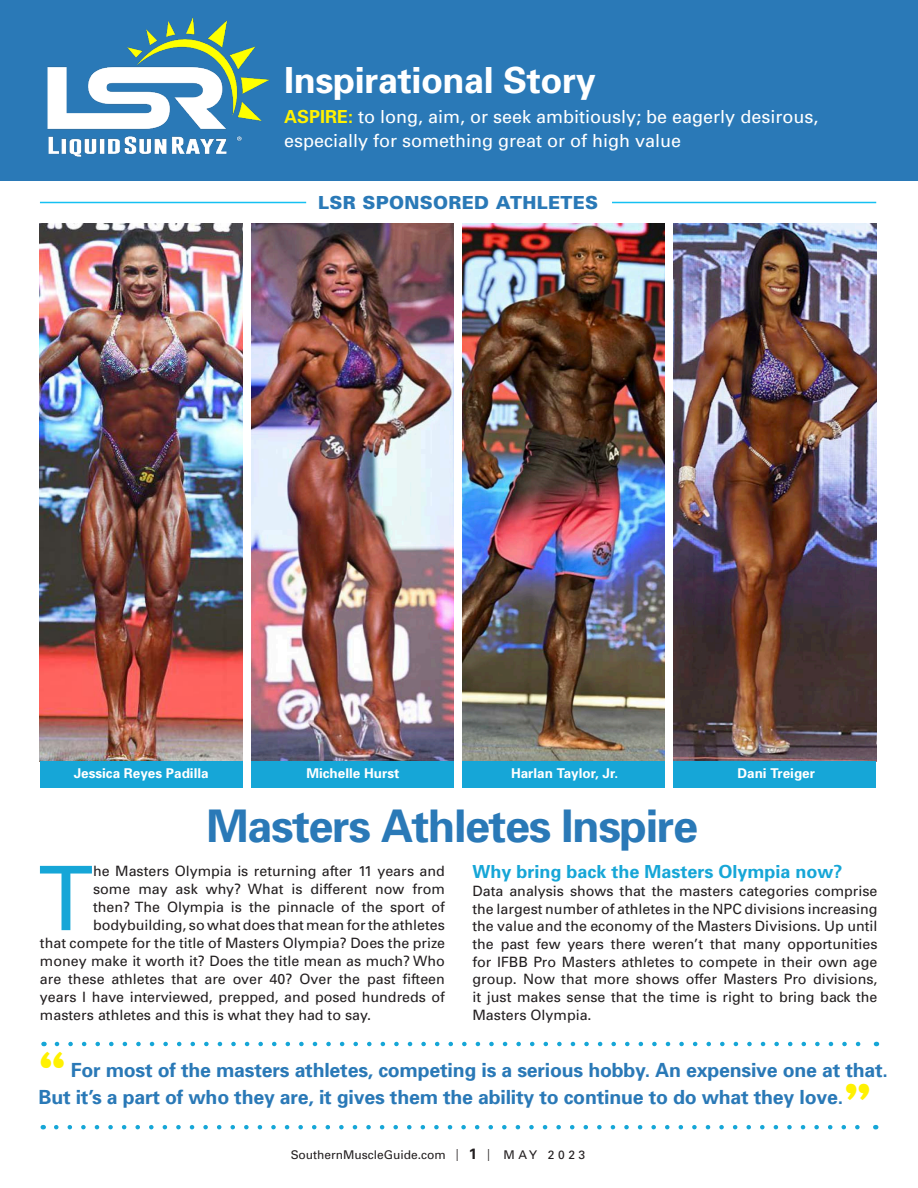
<style>
.page{position:relative;width:918px;height:1188px;background:#fff}
.page>*{position:absolute;margin:0;border:0;box-sizing:border-box;transform-origin:0 0}
.Body_Copy{font:89.1px "Univers";color:#16a6d7}
.t1{font:49.5px "Billboard";color:#fff101}
.Body_Copy-2{font:700 45px "Univers";letter-spacing:-.03em;color:#2a79b7}
.Headline{font:700 36px "Univers";letter-spacing:-.01em;color:#fff}
.t2{font:700 19.5px/27px "Univers";letter-spacing:-.01em;color:#2a79b7}
.Directory_Sub{font:18px/24px "Univers";color:#fff}
.Body_Copy-3{font:700 18px "Univers";color:#16a6d7}
.t3{font:900 18px "Univers";letter-spacing:.02em;color:#2a79b7}
.Body_Copy-4{font:14.25px/17.7px "Univers";color:#231f20;text-align:justify}
.t4{font:700 13.5px "Univers";color:#fff}
.t5{font:12px "Univers";color:#231f20}
.s1{font-weight:700;color:#fff101}
.s2{font-stretch:condensed}
.s3{font-weight:700;font-size:15px}
</style>
<div class="page">
<div style="left:0;top:0;width:918px;height:180px;background:#2a79b7"></div>
<img style="left:47px;top:17px;width:223px;height:140px">
<svg style="left:57px;top:1042px;width:804px;height:4px"></svg>
<svg style="left:56px;top:1125px;width:804px;height:4px"></svg>
<img style="left:40px;top:224px;width:202px;height:537px">
<img style="left:674px;top:224px;width:202px;height:537px">
<img style="left:251px;top:224px;width:203px;height:537px">
<img style="left:462px;top:224px;width:203px;height:537px">
<div style="left:40px;top:761px;width:202px;height:27px;background:#16a6d7"></div>
<div style="left:674px;top:761px;width:202px;height:27px;background:#16a6d7"></div>
<div style="left:251px;top:761px;width:203px;height:27px;background:#16a6d7"></div>
<div style="left:462px;top:761px;width:203px;height:27px;background:#16a6d7"></div>
<hr style="left:40px;top:202px;width:266px;height:1px;background:#15c0f2">
<hr style="left:612px;top:202px;width:264px;height:1px;background:#15c0f2">
<p class="Headline" style="left:284px;top:59px;width:313px">Inspirational Story</p>
<p class="Directory_Sub" style="left:284px;top:105px;width:536px"><span class="s1">ASPIRE:</span> to long, aim, or seek ambitiously; be eagerly desirous, especially for something great or of high value</p>
<p class="t3" style="left:318px;top:192px;width:282px">LSR SPONSORED ATHLETES</p>
<p class="t4" style="left:74px;top:765px;width:137px">Jessica Reyes Padilla</p>
<p class="t4" style="left:306px;top:765px;width:95px">Michelle Hurst</p>
<p class="t4" style="left:511px;top:765px;width:109px">Harlan Taylor, Jr.</p>
<p class="t4" style="left:737px;top:765px;width:79px">Dani Treiger</p>
<p class="Body_Copy-2" style="left:206px;top:799px;width:493px">Masters Athletes Inspire</p>
<p class="Body_Copy" style="left:39px;top:847px;width:56px">T</p>
<p class="Body_Copy-4" style="left:93px;top:862px;width:353px">he Masters Olympia is returning after 11 years and</p>
<p class="Body_Copy-4" style="left:93px;top:880px;width:353px">some may ask why? What is different now from</p>
<p class="Body_Copy-4" style="left:93px;top:898px;width:353px">then? The Olympia is the pinnacle of the sport of</p>
<p class="Body_Copy-4" style="left:93px;top:916px;width:353px">bodybuilding, so what does that mean for the athletes</p>
<p class="Body_Copy-4" style="left:40px;top:934px;width:407px">that compete for the title of Masters Olympia? Does the prize</p>
<p class="Body_Copy-4" style="left:40px;top:952px;width:407px">money make it worth it? Does the title mean as much? Who</p>
<p class="Body_Copy-4" style="left:40px;top:970px;width:406px">are these athletes that are over 40? Over the past fifteen</p>
<p class="Body_Copy-4" style="left:40px;top:988px;width:407px">years I have interviewed, prepped, and posed hundreds of</p>
<p class="Body_Copy-4" style="left:40px;top:1006px;width:333px">masters athletes and this is what they had to say.</p>
<p class="Body_Copy-3" style="left:472px;top:861px;width:372px">Why bring back the Masters Olympia now?</p>
<p class="Body_Copy-4" style="left:472px;top:882px;width:407px">Data analysis shows that the masters categories comprise the largest number of athletes in the NPC divisions increasing the value and the economy of the Masters Divisions. Up until the past few years there weren’t that many opportunities for IFBB Pro Masters athletes to compete in their own age group. Now that more shows offer Masters Pro divisions, it just makes sense that the time is right to bring back the Masters Olympia.</p>
<p class="t1" style="left:38px;top:1039px;width:31px">“</p>
<p class="t2" style="left:39px;top:1057px;width:851px;text-indent:32px">For most of the masters athletes, competing is a serious hobby. An expensive one at that.<br>But it’s a part of who they are, it gives them the ability to continue to do what they love.</p>
<p class="t1" style="left:843px;top:1070px;width:31px">”</p>
<p class="t5" style="left:291px;top:1148px;width:296px">SouthernMuscleGuide.com <span class="s2">|</span> <span class="s3">1</span> <span class="s2">|</span> M A Y 2 0 2 3</p>
</div>
